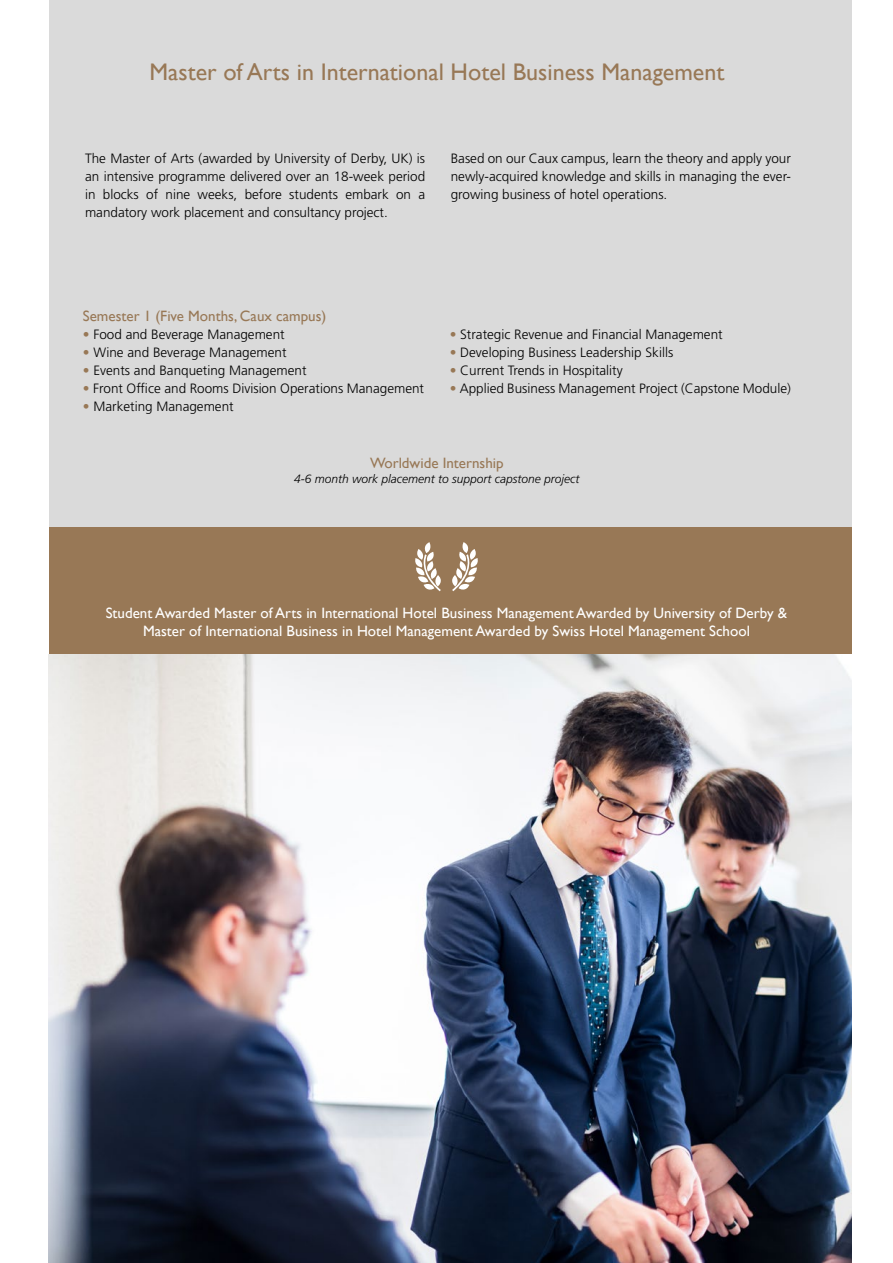
<style>
.page{position:relative;width:893px;height:1263px;background:#fff}
.page>*{position:absolute;margin:0;border:0;box-sizing:border-box;transform-origin:0 0}
.t1{font:24px "Gill Sans";color:#987856}
.t2{font:15px/18px "Gill Sans";color:#fff;text-align:center}
.t3{font:15px "Gill Sans";color:#987856}
.t4{font:300 13.5px/18px "Frutiger LT Std";color:#000;text-align:justify}
.t5{font:italic 300 12px "Frutiger LT Std";color:#000}
.s1{color:#987856}
</style>
<div class="page">
<div style="left:49px;top:0;width:802px;height:1120px;background:#dadada"></div>
<hr style="left:892px;top:449px;width:1px;height:259px;background:#632b1c">
<div style="left:49px;top:527px;width:802px;height:128px;background:#987856"></div>
<svg style="left:415px;top:542px;width:26px;height:49px"></svg>
<svg style="left:452px;top:542px;width:26px;height:49px"></svg>
<img style="left:49px;top:655px;width:802px;height:608px">
<h1 class="t1" style="left:149px;top:58px;width:576px">Master of Arts in International Hotel Business Management</h1>
<p class="t4" style="left:85px;top:149px;width:342px">The Master of Arts (awarded by University of Derby, UK) is an intensive programme delivered over an 18-week period in blocks of nine weeks, before students embark on a mandatory work placement and consultancy project.</p>
<p class="t4" style="left:451px;top:149px;width:342px">Based on our Caux campus, learn the theory and apply your newly-acquired knowledge and skills in managing the ever&shy;growing business of hotel operations.</p>
<p class="t3" style="left:83px;top:307px;width:245px">Semester 1 (Five Months, Caux campus)</p>
<p class="t4" style="left:83px;top:325px;width:203px"><span class="s1">•</span> Food and Beverage Management</p>
<p class="t4" style="left:83px;top:343px;width:205px"><span class="s1">•</span> Wine and Beverage Management</p>
<p class="t4" style="left:83px;top:361px;width:225px"><span class="s1">•</span> Events and Banqueting Management</p>
<p class="t4" style="left:83px;top:379px;width:343px"><span class="s1">•</span> Front Office and Rooms Division Operations Management</p>
<p class="t4" style="left:83px;top:397px;width:152px"><span class="s1">•</span> Marketing Management</p>
<p class="t4" style="left:450px;top:325px;width:275px"><span class="s1">•</span> Strategic Revenue and Financial Management</p>
<p class="t4" style="left:450px;top:343px;width:225px"><span class="s1">•</span> Developing Business Leadership Skills</p>
<p class="t4" style="left:450px;top:361px;width:175px"><span class="s1">•</span> Current Trends in Hospitality</p>
<p class="t4" style="left:450px;top:379px;width:343px"><span class="s1">•</span> Applied Business Management Project (Capstone Module)</p>
<p class="t3" style="left:370px;top:454px;width:135px">Worldwide Internship</p>
<p class="t5" style="left:294px;top:472px;width:287px">4-6 month work placement to support capstone project</p>
<p class="t2" style="left:106px;top:604px;width:683px">Student Awarded Master of Arts in International Hotel Business Management Awarded by University of Derby &amp;<br>Master of International Business in Hotel Management Awarded by Swiss Hotel Management School</p>
</div>
